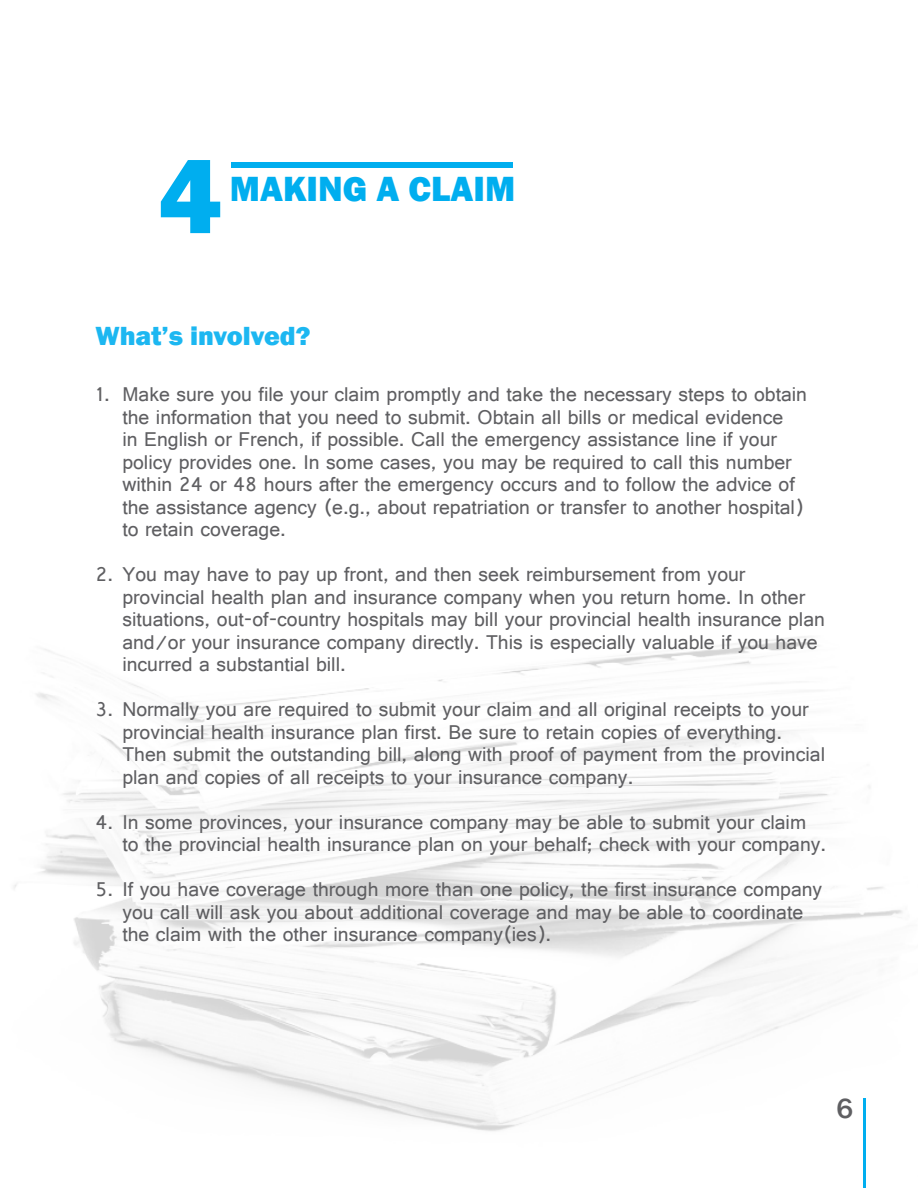
<style>
.page{position:relative;width:918px;height:1188px;background:#fff}
.page>*{position:absolute;margin:0;border:0;box-sizing:border-box;transform-origin:0 0}
.Paragraph_Style_1{font:800 108px "Franklin Gothic";color:#00aeef}
.Paragraph_Style_1-2{font:800 36px "Franklin Gothic";color:#00aeef}
.t1{font:500 28.5px "Franklin Gothic";color:#5f5f62}
.Paragraph_Style_1-3{font:800 27px "Franklin Gothic";color:#1cb7f1}
.t2{font:21px/22.5px "Gautami";color:#5f5f62}
</style>
<div class="page">
<img style="left:14px;top:636px;width:889px;height:495px">
<hr style="left:863px;top:1098px;width:3px;height:90px;background:#00aeef">
<div style="left:232px;top:162px;width:281px;height:5px;background:#00aeef"></div>
<p class="Paragraph_Style_1" style="left:158px;top:127px;width:65px">4</p>
<p class="Paragraph_Style_1-2" style="left:230px;top:166px;width:287px">MAKING A CLAIM</p>
<p class="Paragraph_Style_1-3" style="left:95px;top:318px;width:217px">What’s involved?</p>
<p class="t2" style="left:122px;top:383px;width:686px;text-indent:-27px">1. Make sure you file your claim promptly and take the necessary steps to obtain the information that you need to submit. Obtain all bills or medical evidence<br>in English or French, if possible. Call the emergency assistance line if your policy provides one. In some cases, you may be required to call this number within 24 or 48 hours after the emergency occurs and to follow the advice of the assistance agency (e.g., about repatriation or transfer to another hospital) to retain coverage.</p>
<p class="t2" style="left:122px;top:563px;width:704px;text-indent:-27px">2. You may have to pay up front, and then seek reimbursement from your provincial health plan and insurance company when you return home. In other situations, out-of-country hospitals may bill your provincial health insurance plan and/or your insurance company directly. This is especially valuable if you have incurred a substantial bill.</p>
<p class="t2" style="left:122px;top:698px;width:704px;text-indent:-27px">3. Normally you are required to submit your claim and all original receipts to your provincial health insurance plan first. Be sure to retain copies of everything.<br>Then submit the outstanding bill, along with proof of payment from the provincial plan and copies of all receipts to your insurance company.</p>
<p class="t2" style="left:122px;top:810px;width:705px;text-indent:-27px">4. In some provinces, your insurance company may be able to submit your claim to the provincial health insurance plan on your behalf; check with your company.</p>
<p class="t2" style="left:122px;top:878px;width:701px;text-indent:-27px">5. If you have coverage through more than one policy, the first insurance company you call will ask you about additional coverage and may be able to coordinate the claim with the other insurance company(ies).</p>
<h3 class="t1" style="left:837px;top:1091px;width:18px">6</h3>
</div>
